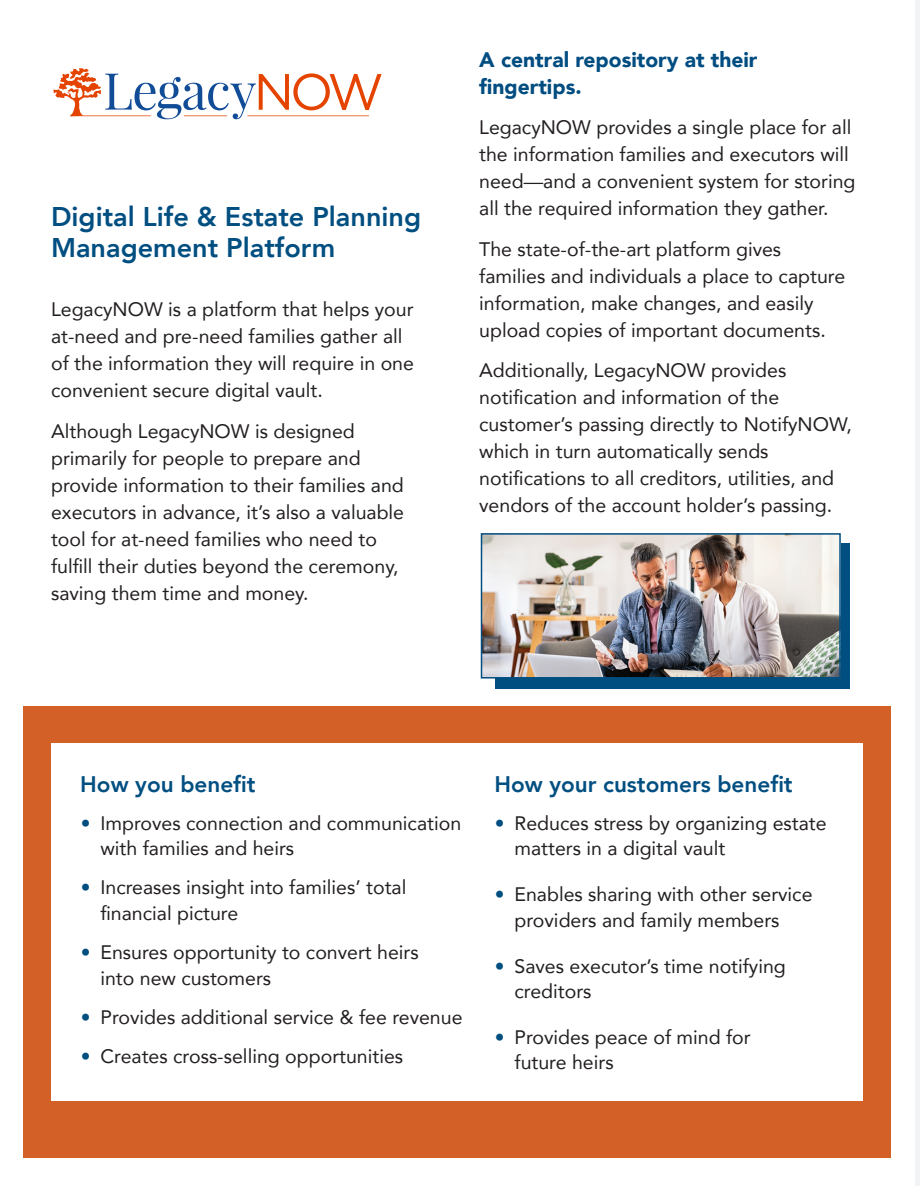
<style>
.page{position:relative;width:920px;height:1186px;background:#fff}
.page>*{position:absolute;margin:0;border:0;box-sizing:border-box;transform-origin:0 0}
.t1{font:800 27px/31.5px "Avenir";color:#014e81}
.t2{font:800 22.5px "Avenir";color:#014e81}
.t3{font:900 21px/27px "Avenir";color:#014d81}
.t4{font:19.5px/27px "Avenir";color:#231f20}
.s1{color:#014e81}
</style>
<div class="page">
<div style="left:914px;top:0;width:5px;height:1185px;background:#f1f3f4"></div>
<div style="left:23px;top:706px;width:866px;height:451px;background:#d26027"></div>
<div style="left:51px;top:742px;width:811px;height:358px;background:#fff"></div>
<svg style="left:53px;top:68px;width:328px;height:51px"></svg>
<div style="left:494px;top:543px;width:355px;height:145px;background:#014e81"></div>
<img style="left:483px;top:536px;width:354px;height:139px">
<div style="left:480px;top:533px;width:360px;height:145px;border:2px solid #014e81"></div>
<p class="t1" style="left:51px;top:201px;width:371px">Digital Life &amp; Estate Planning<br>Management Platform</p>
<p class="t4" style="left:51px;top:295px;width:364px">LegacyNOW is a platform that helps your at-need and pre-need families gather all of the information they will require in one convenient secure digital vault.</p>
<p class="t4" style="left:51px;top:416px;width:354px">Although LegacyNOW is designed primarily for people to prepare and provide information to their families and executors in advance, it’s also a valuable tool for at-need families who need to fulfill their duties beyond the ceremony, saving them time and money.</p>
<p class="t3" style="left:479px;top:45px;width:279px">A central repository at their fingertips.</p>
<p class="t4" style="left:479px;top:113px;width:377px">LegacyNOW provides a single place for all the information families and executors will need—and a convenient system for storing all the required information they gather.</p>
<p class="t4" style="left:479px;top:235px;width:367px">The state-of-the-art platform gives families and individuals a place to capture information, make changes, and easily upload copies of important documents.</p>
<p class="t4" style="left:479px;top:356px;width:374px">Additionally, LegacyNOW provides notification and information of the customer’s passing directly to NotifyNOW, which in turn automatically sends notifications to all creditors, utilities, and vendors of the account holder’s passing.</p>
<p class="t2" style="left:80px;top:766px;width:176px">How you benefit</p>
<p class="t2" style="left:494px;top:766px;width:299px">How your customers benefit</p>
<p class="t4" style="left:100px;top:809px;width:362px;line-height:25.5px;text-indent:-20px"><span class="s1">•</span> Improves connection and communication with families and heirs</p>
<p class="t4" style="left:100px;top:874px;width:307px;line-height:25.5px;text-indent:-20px"><span class="s1">•</span> Increases insight into families’ total financial picture</p>
<p class="t4" style="left:100px;top:938px;width:320px;line-height:25.5px;text-indent:-20px"><span class="s1">•</span> Ensures opportunity to convert heirs into new customers</p>
<p class="t4" style="left:81px;top:1002px;width:383px"><span class="s1">•</span> Provides additional service &amp; fee revenue</p>
<p class="t4" style="left:81px;top:1041px;width:324px"><span class="s1">•</span> Creates cross-selling opportunities</p>
<p class="t4" style="left:514px;top:809px;width:313px;line-height:25.5px;text-indent:-20px"><span class="s1">•</span> Reduces stress by organizing estate matters in a digital vault</p>
<p class="t4" style="left:514px;top:880px;width:299px;line-height:25.5px;text-indent:-20px"><span class="s1">•</span> Enables sharing with other service providers and family members</p>
<p class="t4" style="left:514px;top:952px;width:273px;line-height:25.5px;text-indent:-20px"><span class="s1">•</span> Saves executor’s time notifying creditors</p>
<p class="t4" style="left:514px;top:1023px;width:237px;line-height:25.5px;text-indent:-20px"><span class="s1">•</span> Provides peace of mind for future heirs</p>
</div>
